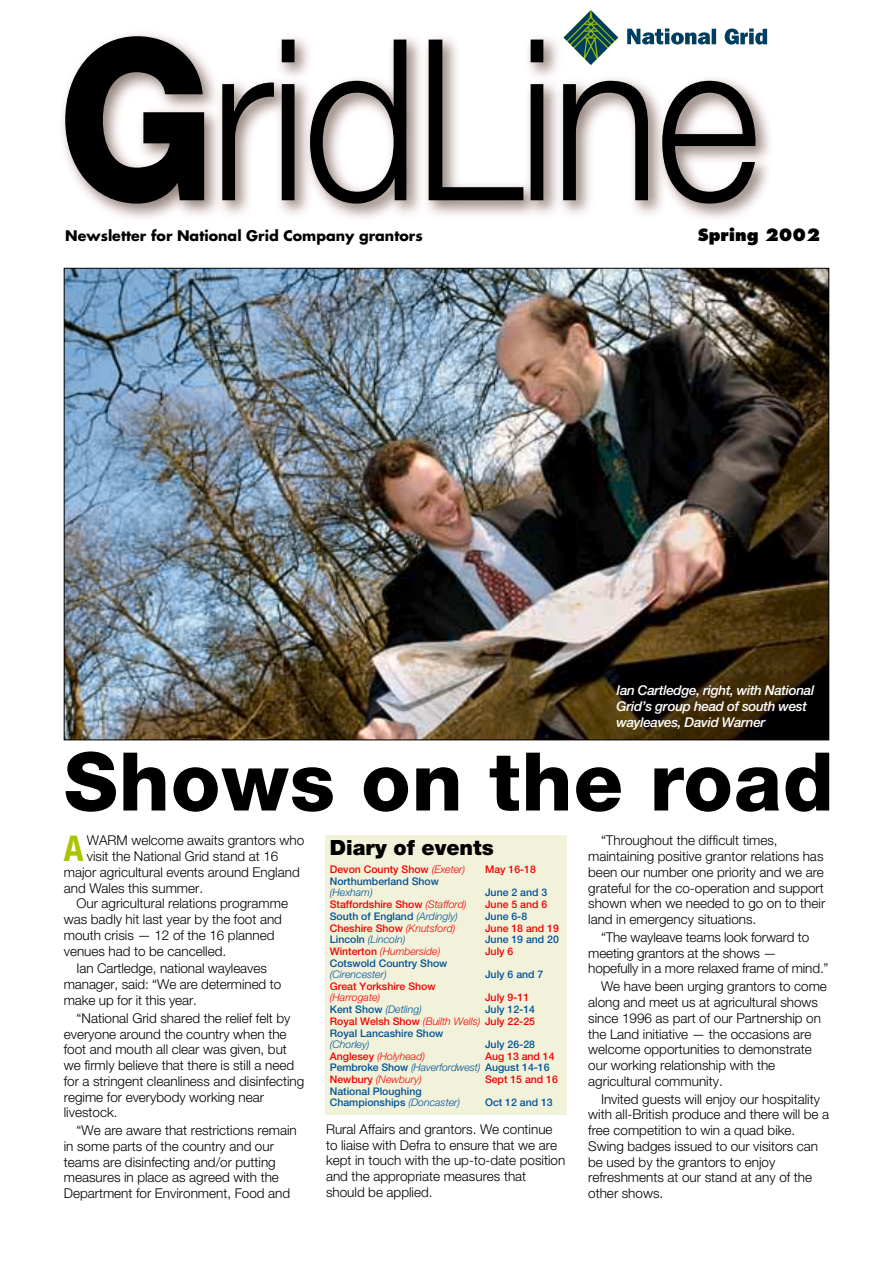
<style>
.page{position:relative;width:893px;height:1263px;background:#fff}
.page>*{position:absolute;margin:0;border:0;box-sizing:border-box;transform-origin:0 0}
.t1{font:300 225px "Helvetica Neue";letter-spacing:-.02em;color:#000;scale:.9 1}
.t2{font:800 81px "Helvetica Neue";letter-spacing:.01em;color:#000}
.t3{font:700 condensed 35.55px "Helvetica Neue";color:#aac400}
.t4{font:900 21px "Helvetica Neue";color:#000}
.t5{font:800 16.5px "Futura";color:#000}
.t6{font:700 14.25px "Futura";color:#000}
.t7{font:300 13.5px/15.8px "Helvetica Neue";color:#000}
.t8{font:italic 500 13.5px/15.8px "Helvetica Neue";letter-spacing:-.02em;color:#fff}
.t9{font:500 10.5px/11.7px "Helvetica Neue";color:#005397}
.t10{font:500 10.5px "Helvetica Neue";color:#f30000}
.t11{font:italic 300 10.5px "Helvetica Neue";color:#005397}
.t12{font:italic 300 10.5px "Helvetica Neue";color:#f30000}
.s1{font-weight:800}
.s2{font-weight:300;font-style:italic}
.s3{font-weight:500;font-style:normal}
.s4{color:#f30000}
.s5{font-weight:300;font-style:italic;color:#f30000}
</style>
<div class="page">
<img style="left:62px;top:28px;width:708px;height:190px">
<svg style="left:563px;top:10px;width:55px;height:55px"></svg>
<svg style="left:627px;top:28px;width:83px;height:17px"></svg>
<hr style="left:712px;top:29px;width:4px;height:15px;background:#003e60">
<svg style="left:725px;top:28px;width:42px;height:17px"></svg>
<img style="left:66px;top:270px;width:761px;height:468px">
<div style="left:325px;top:835px;width:242px;height:280px;background:#f2f2db"></div>
<h1 class="t1" style="left:58px;top:40px;width:782px"><span class="s1">G</span>ridLine</h1>
<p class="t6" style="left:65px;top:229px;width:359px">Newsletter for National Grid Company grantors</p>
<p class="t5" style="left:698px;top:228px;width:124px">Spring 2002</p>
<p class="t8" style="left:617px;top:684px;width:199px">Ian Cartledge, right, with National<br>Grid’s group head of south west wayleaves, David Warner</p>
<h2 class="t2" style="left:64px;top:753px;width:772px">Shows on the road</h2>
<h3 class="t3" style="left:64px;top:836px;width:21px">A</h3>
<p class="t7" style="left:87px;top:834px;width:219px">WARM welcome awaits grantors who</p>
<h3 class="t4" style="left:330px;top:840px;width:166px">Diary of events</h3>
<p class="t10" style="left:330px;top:865px;width:137px">Devon County Show <span class="s2">(Exeter)</span></p>
<p class="t10" style="left:485px;top:865px;width:52px">May 16-18</p>
<p class="t9" style="left:330px;top:876px;width:111px">Northumberland Show</p>
<p class="t11" style="left:330px;top:889px;width:44px">(Hexham)</p>
<p class="t9" style="left:485px;top:888px;width:64px">June 2 and 3</p>
<p class="t10" style="left:330px;top:900px;width:138px">Staffordshire Show <span class="s2">(Stafford)</span></p>
<p class="t10" style="left:485px;top:900px;width:64px">June 5 and 6</p>
<p class="t9" style="left:330px;top:911px;width:130px">South of England <span class="s2">(Ardingly)</span></p>
<p class="t9" style="left:485px;top:911px;width:44px">June 6-8</p>
<p class="t10" style="left:330px;top:924px;width:127px">Cheshire Show <span class="s2">(Knutsford)</span></p>
<p class="t10" style="left:485px;top:924px;width:75px">June 18 and 19</p>
<p class="t11" style="left:330px;top:936px;width:77px"><span class="s3">Lincoln</span> (Lincoln)</p>
<p class="t9" style="left:485px;top:935px;width:75px">June 19 and 20</p>
<p class="t12" style="left:330px;top:947px;width:112px"><span class="s3">Winterton</span> (Humberside)</p>
<p class="t10" style="left:485px;top:947px;width:30px">July 6</p>
<p class="t9" style="left:330px;top:958px;width:119px">Cotswold Country Show</p>
<p class="t11" style="left:330px;top:971px;width:58px">(Cirencester)</p>
<p class="t9" style="left:485px;top:969px;width:60px">July 6 and 7</p>
<p class="t10" style="left:330px;top:982px;width:107px">Great Yorkshire Show</p>
<p class="t12" style="left:330px;top:994px;width:52px">(Harrogate)</p>
<p class="t10" style="left:485px;top:994px;width:46px">July 9-11</p>
<p class="t11" style="left:330px;top:1005px;width:94px"><span class="s3">Kent Show</span> (Detling)</p>
<p class="t7" style="left:87px;top:849px;width:193px">visit the National Grid stand at 16</p>
<p class="t7" style="left:64px;top:865px;width:238px">major agricultural events around England</p>
<p class="t7" style="left:64px;top:881px;width:141px">and Wales this summer.</p>
<p class="t7" style="left:77px;top:897px;width:213px">Our agricultural relations programme</p>
<p class="t7" style="left:64px;top:912px;width:220px">was badly hit last year by the foot and</p>
<p class="t7" style="left:64px;top:928px;width:212px">mouth crisis — 12 of the 16 planned</p>
<p class="t7" style="left:64px;top:944px;width:164px">venues had to be cancelled.</p>
<p class="t7" style="left:64px;top:962px;width:219px;text-indent:13px">Ian Cartledge, national wayleaves manager, said: “We are determined to make up for it this year.</p>
<p class="t7" style="left:64px;top:1011px;width:242px;text-indent:13px">“National Grid shared the relief felt by everyone around the country when the foot and mouth all clear was given, but we firmly believe that there is still a need for a stringent cleanliness and disinfecting regime for everybody working near livestock.</p>
<p class="t7" style="left:64px;top:1124px;width:235px;text-indent:13px">“We are aware that restrictions remain in some parts of the country and our teams are disinfecting and/or putting measures in place as agreed with the Department for Environment, Food and</p>
<p class="t7" style="left:326px;top:1122px;width:241px">Rural Affairs and grantors. We continue to liaise with Defra to ensure that we are kept in touch with the up-to-date position and the appropriate measures that should be applied.</p>
<p class="t9" style="left:330px;top:1004px;width:207px;text-align:justify;text-indent:155px">July 12-14<br><span class="s4">Royal Welsh Show</span> <span class="s5">(Builth Wells)</span> <span class="s4">July 22-25<br></span>Royal Lancashire Show</p>
<p class="t11" style="left:330px;top:1040px;width:41px">(Chorley)</p>
<p class="t9" style="left:485px;top:1039px;width:51px">July 26-28</p>
<p class="t12" style="left:330px;top:1052px;width:97px"><span class="s3">Anglesey</span> (Holyhead)</p>
<p class="t9" style="left:330px;top:1051px;width:226px;text-indent:155px"><span class="s4">Aug 13 and 14<br></span>Pembroke Show <span class="s2">(Haverfordwest)</span> August 14-16<br><span class="s4">Newbury</span> <span class="s5">(Newbury)</span></p>
<p class="t10" style="left:485px;top:1076px;width:74px">Sept 15 and 16</p>
<p class="t9" style="left:330px;top:1086px;width:132px">National Ploughing<br>Championships <span class="s2">(Doncaster)</span></p>
<p class="t9" style="left:485px;top:1098px;width:69px">Oct 12 and 13</p>
<p class="t7" style="left:588px;top:834px;width:239px;text-indent:13px">“Throughout the difficult times, maintaining positive grantor relations has been our number one priority and we are grateful for the co-operation and support shown when we needed to go on to their land in emergency situations.</p>
<p class="t7" style="left:588px;top:930px;width:242px;text-indent:13px">“The wayleave teams look forward to meeting grantors at the shows — hopefully in a more relaxed frame of mind.”</p>
<p class="t7" style="left:588px;top:980px;width:240px;text-indent:13px">We have been urging grantors to come along and meet us at agricultural shows since 1996 as part of our Partnership on the Land initiative — the occasions are welcome opportunities to demonstrate our working relationship with the agricultural community.</p>
<p class="t7" style="left:588px;top:1092px;width:242px;text-indent:13px">Invited guests will enjoy our hospitality with all-British produce and there will be a free competition to win a quad bike.<br>Swing badges issued to our visitors can be used by the grantors to enjoy refreshments at our stand at any of the other shows.</p>
</div>
